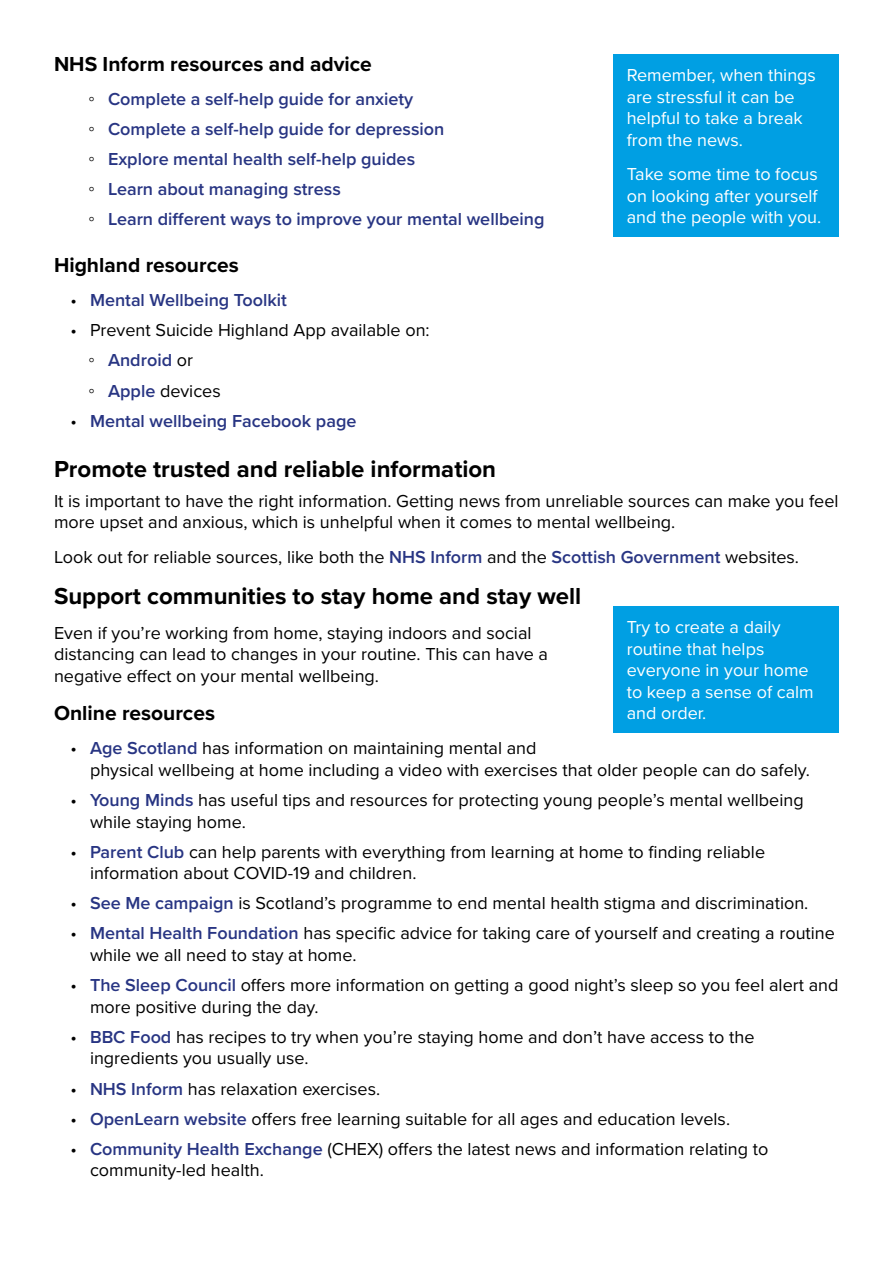
<style>
.page{position:relative;width:893px;height:1263px;background:#fff}
.page>*{position:absolute;margin:0;border:0;box-sizing:border-box;transform-origin:0 0}
.t1{font:700 24px "Proxima Nova";color:#000}
.t2{font:700 21px "Proxima Nova";color:#000}
.t3{font:18px/21.6px "Proxima Nova";color:#000}
.t4{font:600 18px/30.2px "Proxima Nova";color:#283583}
.t5{font:18px/21.6px "Proxima Nova";color:#fff}
.s1{font-family:"Arial";font-weight:400;color:#000}
.s2{font-weight:400;color:#000}
.s3{font-family:"Arial"}
.s4{font-weight:600;color:#283583}
</style>
<div class="page">
<div style="left:614px;top:54px;width:225px;height:182px;background:#009fe3"></div>
<div style="left:614px;top:606px;width:225px;height:126px;background:#009fe3"></div>
<p class="t2" style="left:54px;top:51px;width:319px">NHS Inform resources and advice</p>
<p class="t4" style="left:89px;top:83px;width:457px"><span class="s1">◦</span> Complete a self-help guide for anxiety<br><span class="s1">◦</span> Complete a self-help guide for depression<br><span class="s1">◦</span> Explore mental health self-help guides<br><span class="s1">◦</span> Learn about managing stress<br><span class="s1">◦</span> Learn different ways to improve your mental wellbeing</p>
<p class="t2" style="left:54px;top:252px;width:186px">Highland resources</p>
<p class="t4" style="left:70px;top:285px;width:218px"><span class="s2">•</span> Mental Wellbeing Toolkit</p>
<p class="t3" style="left:88px;top:316px;width:343px;line-height:30.2px;text-indent:-18px">• Prevent Suicide Highland App available on: <span class="s3">◦</span> <span class="s4">Android</span> or<br><span class="s3">◦</span> <span class="s4">Apple</span> devices</p>
<p class="t4" style="left:70px;top:405px;width:287px"><span class="s2">•</span> Mental wellbeing Facebook page</p>
<h1 class="t1" style="left:54px;top:454px;width:444px">Promote trusted and reliable information</h1>
<p class="t3" style="left:54px;top:490px;width:786px">It is important to have the right information. Getting news from unreliable sources can make you feel more upset and anxious, which is unhelpful when it comes to mental wellbeing.</p>
<p class="t3" style="left:54px;top:546px;width:747px">Look out for reliable sources, like both the <span class="s4">NHS Inform</span> and the <span class="s4">Scottish Government</span> websites.</p>
<h1 class="t1" style="left:54px;top:582px;width:529px">Support communities to stay home and stay well</h1>
<p class="t3" style="left:54px;top:622px;width:496px">Even if you’re working from home, staying indoors and social distancing can lead to changes in your routine. This can have a negative effect on your mental wellbeing.</p>
<p class="t2" style="left:54px;top:700px;width:163px">Online resources</p>
<p class="t3" style="left:90px;top:738px;width:721px;text-indent:-19px">• <span class="s4">Age Scotland</span> has information on maintaining mental and<br>physical wellbeing at home including a video with exercises that older people can do safely.</p>
<p class="t3" style="left:90px;top:789px;width:715px;text-indent:-19px">• <span class="s4">Young Minds</span> has useful tips and resources for protecting young people’s mental wellbeing while staying home.</p>
<p class="t3" style="left:90px;top:841px;width:677px;text-indent:-19px">• <span class="s4">Parent Club</span> can help parents with everything from learning at home to finding reliable information about COVID-19 and children.</p>
<p class="t3" style="left:70px;top:893px;width:739px">• <span class="s4">See Me campaign</span> is Scotland’s programme to end mental health stigma and discrimination.</p>
<p class="t3" style="left:90px;top:923px;width:746px;text-indent:-19px">• <span class="s4">Mental Health Foundation</span> has specific advice for taking care of yourself and creating a routine while we all need to stay at home.</p>
<p class="t3" style="left:90px;top:975px;width:750px;text-indent:-19px">• <span class="s4">The Sleep Council</span> offers more information on getting a good night’s sleep so you feel alert and more positive during the day.</p>
<p class="t3" style="left:90px;top:1026px;width:666px;text-indent:-19px">• <span class="s4">BBC Food</span> has recipes to try when you’re staying home and don’t have access to the ingredients you usually use.</p>
<p class="t3" style="left:70px;top:1078px;width:311px">• <span class="s4">NHS Inform</span> has relaxation exercises.</p>
<p class="t3" style="left:70px;top:1108px;width:661px">• <span class="s4">OpenLearn website</span> offers free learning suitable for all ages and education levels.</p>
<p class="t3" style="left:90px;top:1138px;width:680px;text-indent:-19px">• <span class="s4">Community Health Exchange</span> (CHEX) offers the latest news and information relating to community-led health.</p>
<p class="t5" style="left:627px;top:65px;width:191px">Remember, when things are stressful it can be helpful to take a break from the news.</p>
<p class="t5" style="left:627px;top:164px;width:196px">Take some time to focus on looking after yourself and the people with you.</p>
<p class="t5" style="left:627px;top:616px;width:189px">Try to create a daily routine that helps everyone in your home to keep a sense of calm and order.</p>
</div>
